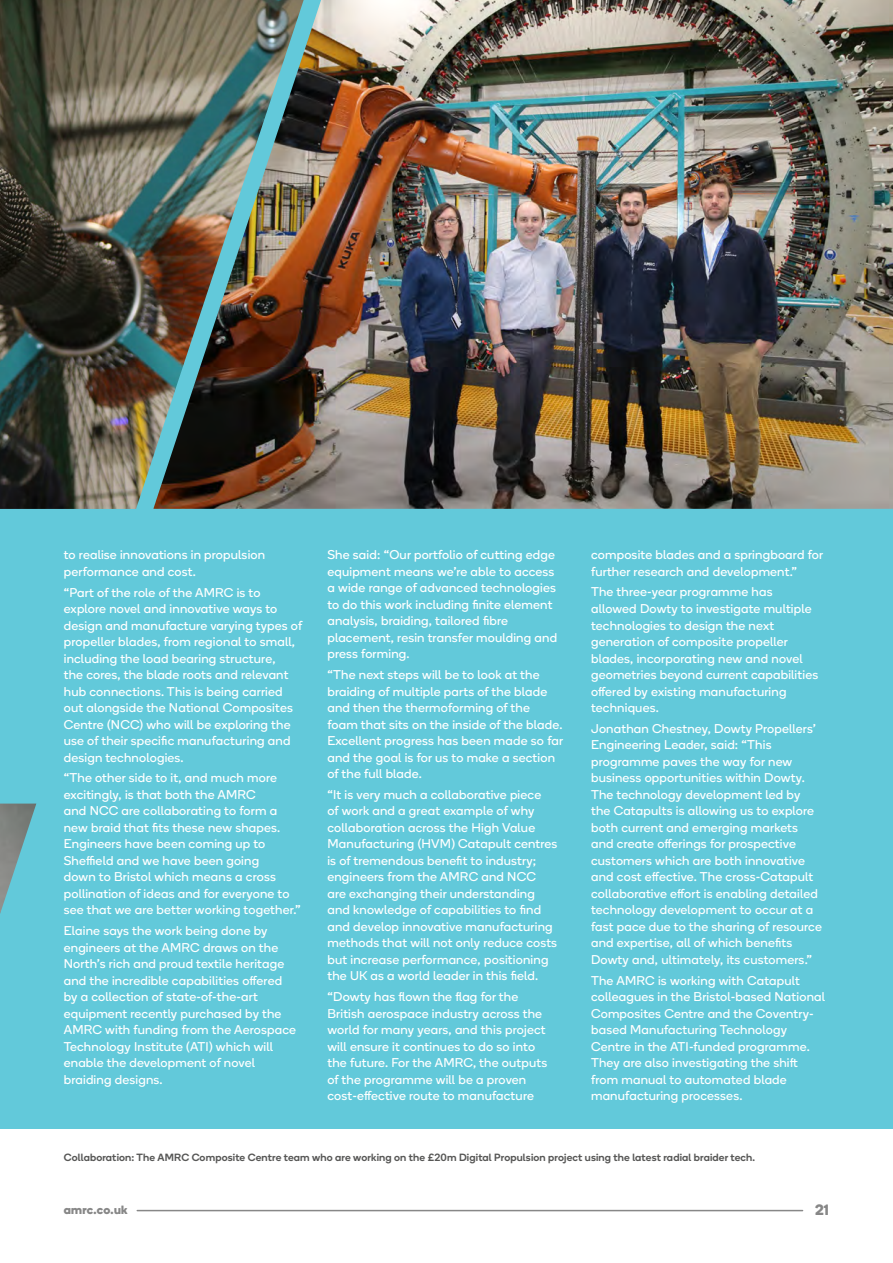
<style>
.page{position:relative;width:893px;height:1263px;background:#62c9da}
.page>*{position:absolute;margin:0;border:0;box-sizing:border-box;transform-origin:0 0}
.t1{font:700 15px "Boing";color:#878787}
.t2{font:12.75px/16.5px "Boing";letter-spacing:.015em;color:#fff}
.t3{font:700 12px "Boing";letter-spacing:.025em;color:#878787}
.t4{font:500 10.5px "Boing";letter-spacing:.015em;color:#575756}
</style>
<div class="page">
<img style="left:0;top:0;width:153px;height:509px">
<img style="left:0;top:803px;width:36px;height:111px">
<div style="left:0;top:1129px;width:893px;height:134px;background:#fff"></div>
<img style="left:153px;top:0;width:740px;height:509px">
<hr style="left:137px;top:1210px;width:666px;height:1px;background:#878787">
<p class="t2" style="left:64px;top:546px;width:203px">to realise innovations in propulsion performance and cost.</p>
<p class="t2" style="left:64px;top:584px;width:240px">“Part of the role of the AMRC is to explore novel and innovative ways to design and manufacture varying types of propeller blades, from regional to small, including the load bearing structure,<br>the cores, the blade roots and relevant hub connections. This is being carried out alongside the National Composites Centre (NCC) who will be exploring the use of their specific manufacturing and design technologies.</p>
<p class="t2" style="left:64px;top:769px;width:238px">“The other side to it, and much more excitingly, is that both the AMRC<br>and NCC are collaborating to form a new braid that fits these new shapes.<br>Engineers have been coming up to Sheffield and we have been going<br>down to Bristol which means a cross pollination of ideas and for everyone to see that we are better working together.”</p>
<p class="t2" style="left:64px;top:922px;width:234px">Elaine says the work being done by engineers at the AMRC draws on the North’s rich and proud textile heritage and the incredible capabilities offered by a collection of state-of-the-art equipment recently purchased by the AMRC with funding from the Aerospace Technology Institute (ATI) which will enable the development of novel braiding designs.</p>
<p class="t2" style="left:327px;top:546px;width:231px">She said: “Our portfolio of cutting edge equipment means we’re able to access a wide range of advanced technologies to do this work including finite element analysis, braiding, tailored fibre placement, resin transfer moulding and press forming.</p>
<p class="t2" style="left:327px;top:666px;width:237px">“The next steps will be to look at the braiding of multiple parts of the blade and then the thermoforming of the foam that sits on the inside of the blade.<br>Excellent progress has been made so far and the goal is for us to make a section of the full blade.</p>
<p class="t2" style="left:327px;top:786px;width:232px">“It is very much a collaborative piece<br>of work and a great example of why collaboration across the High Value Manufacturing (HVM) Catapult centres is of tremendous benefit to industry; engineers from the AMRC and NCC are exchanging their understanding and knowledge of capabilities to find and develop innovative manufacturing methods that will not only reduce costs but increase performance, positioning the UK as a world leader in this field.</p>
<p class="t2" style="left:327px;top:988px;width:221px">“Dowty has flown the flag for the British aerospace industry across the world for many years, and this project will ensure it continues to do so into the future. For the AMRC, the outputs of the programme will be a proven cost-effective route to manufacture</p>
<p class="t2" style="left:591px;top:546px;width:234px">composite blades and a springboard for further research and development.”</p>
<p class="t2" style="left:591px;top:584px;width:229px">The three-year programme has allowed Dowty to investigate multiple technologies to design the next generation of composite propeller blades, incorporating new and novel geometries beyond current capabilities offered by existing manufacturing techniques.</p>
<p class="t2" style="left:591px;top:720px;width:232px">Jonathan Chestney, Dowty Propellers’ Engineering Leader, said: “This programme paves the way for new business opportunities within Dowty.<br>The technology development led by the Catapults is allowing us to explore both current and emerging markets and create offerings for prospective customers which are both innovative and cost effective. The cross-Catapult collaborative effort is enabling detailed technology development to occur at a fast pace due to the sharing of resource and expertise, all of which benefits Dowty and, ultimately, its customers.”</p>
<p class="t2" style="left:591px;top:972px;width:235px">The AMRC is working with Catapult colleagues in the Bristol-based National Composites Centre and the Coventry&shy;based Manufacturing Technology Centre in the ATI-funded programme.<br>They are also investigating the shift from manual to automated blade manufacturing processes.</p>
<p class="t4" style="left:64px;top:1150px;width:693px">Collaboration: The AMRC Composite Centre team who are working on the £20m Digital Propulsion project using the latest radial braider tech.</p>
<p class="t3" style="left:64px;top:1201px;width:65px">amrc.co.uk</p>
<p class="t1" style="left:815px;top:1199px;width:15px">21</p>
</div>
